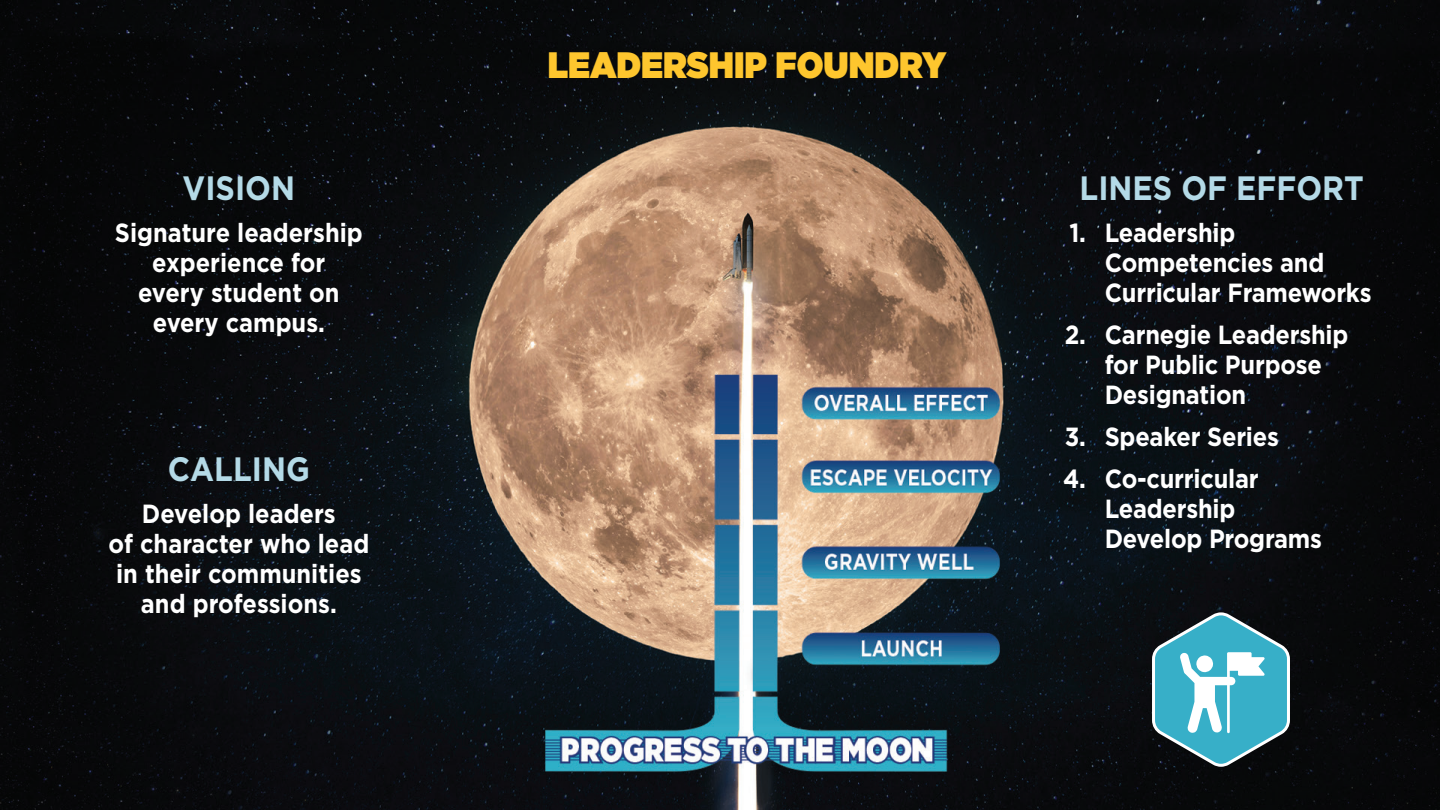
<style>
.page{position:relative;width:1440px;height:810px;background:#fff}
.page>*{position:absolute;margin:0;border:0;box-sizing:border-box;transform-origin:0 0}
.t1{font:900 36.75px "Gotham";color:#fec62e;scale:.9 1}
.t2{font:700 33.75px "Gotham";color:#b4dae7;scale:.9 1}
.t3{font:700 26.25px/30px "Gotham";letter-spacing:-.01em;color:#fff;scale:.9 1}
</style>
<div class="page">
<img style="left:0;top:0;width:1440px;height:810px">
<svg style="left:1152px;top:612px;width:138px;height:155px"></svg>
<p class="t2" style="left:183px;top:165px;width:126px">VISION</p>
<p class="t3" style="left:115px;top:217px;width:277px;text-align:center">Signature leadership experience for<br>every student on every campus.</p>
<p class="t2" style="left:168px;top:447px;width:159px">CALLING</p>
<p class="t3" style="left:108px;top:498px;width:292px;text-align:center">Develop leaders<br>of character who lead in their communities and professions.</p>
<h1 class="t1" style="left:548px;top:39px;width:444px">LEADERSHIP FOUNDRY</h1>
<p class="t2" style="left:1080px;top:165px;width:318px">LINES OF EFFORT</p>
<p class="t3" style="left:1105px;top:217px;width:298px;text-indent:-35px">1. Leadership<br>Competencies and<br>Curricular Frameworks</p>
<p class="t3" style="left:1105px;top:319px;width:272px;text-indent:-40px">2. Carnegie Leadership for Public Purpose<br>Designation</p>
<p class="t3" style="left:1065px;top:421px;width:239px">3. Speaker Series</p>
<p class="t3" style="left:1105px;top:463px;width:243px;text-indent:-42px">4. Co-curricular<br>Leadership<br>Develop Programs</p>
</div>
